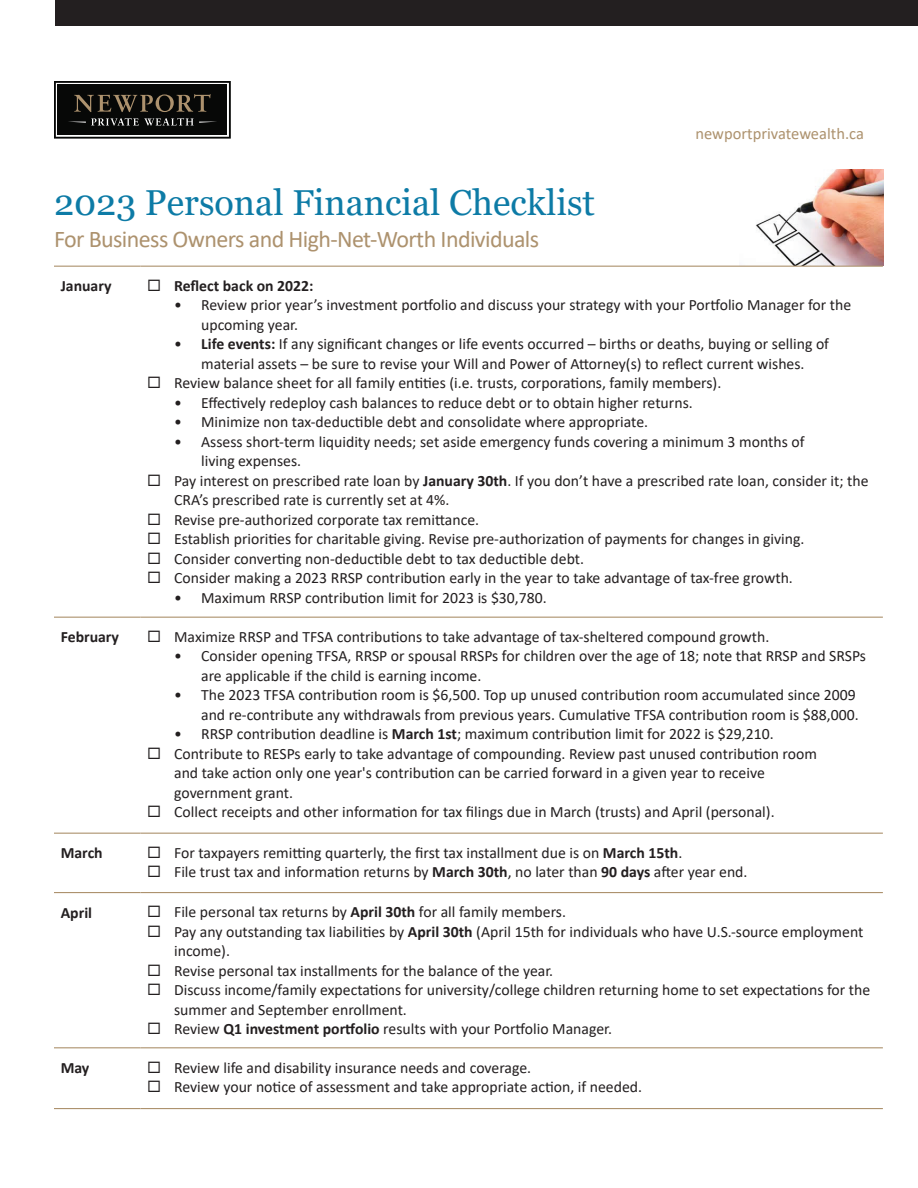
<style>
.page{position:relative;width:918px;height:1188px;background:#fff}
.page>*{position:absolute;margin:0;border:0;box-sizing:border-box;transform-origin:0 0}
.t1{font:36px "Georgia";color:#0d7ba6}
.t2{font:24px "Calibri";letter-spacing:-.025em;color:#ad926e}
.t3{font:16.5px "Calibri";color:#ad926e}
.t4{font:15.75px/19.5px "Calibri";color:#231f20}
.t5{font:700 15.75px "Calibri";color:#231f20}
.s1{font-weight:700}
</style>
<div class="page">
<div style="left:55px;top:0;width:863px;height:26px;background:#231f20"></div>
<img style="left:739px;top:170px;width:144px;height:96px">
<svg style="left:54px;top:81px;width:177px;height:58px"></svg>
<hr style="left:54px;top:833px;width:86px;height:1px;background:#ad926e">
<hr style="left:140px;top:833px;width:743px;height:1px;background:#ad926e">
<hr style="left:54px;top:892px;width:86px;height:1px;background:#ad926e">
<hr style="left:140px;top:892px;width:743px;height:1px;background:#ad926e">
<hr style="left:54px;top:266px;width:86px;height:1px;background:#ad926e">
<hr style="left:140px;top:266px;width:743px;height:1px;background:#ad926e">
<hr style="left:54px;top:617px;width:86px;height:1px;background:#ad926e">
<hr style="left:140px;top:617px;width:743px;height:1px;background:#ad926e">
<hr style="left:54px;top:1047px;width:86px;height:1px;background:#ad926e">
<hr style="left:140px;top:1047px;width:743px;height:1px;background:#ad926e">
<hr style="left:54px;top:1108px;width:86px;height:1px;background:#ad926e">
<hr style="left:140px;top:1108px;width:743px;height:1px;background:#ad926e">
<h1 class="t1" style="left:54px;top:181px;width:543px">2023 Personal Financial Checklist</h1>
<h2 class="t2" style="left:54px;top:223px;width:487px">For Business Owners and High-Net-Worth Individuals</h2>
<p class="t3" style="left:695px;top:122px;width:170px">newportprivatewealth.ca</p>
<p class="t5" style="left:61px;top:275px;width:52px">January</p>
<p class="t5" style="left:174px;top:275px;width:141px">Reflect back on 2022:</p>
<p class="t4" style="left:201px;top:295px;width:652px;text-indent:-27px">• Review prior year’s investment portfolio and discuss your strategy with your Portfolio Manager for the upcoming year.</p>
<p class="t4" style="left:174px;top:334px;width:656px">• <span class="s1">Life events:</span> If any significant changes or life events occurred – births or deaths, buying or selling of</p>
<p class="t4" style="left:201px;top:354px;width:605px">material assets – be sure to revise your Will and Power of Attorney(s) to reflect current wishes.</p>
<p class="t4" style="left:174px;top:373px;width:549px">Review balance sheet for all family entities (i.e. trusts, corporations, family members).</p>
<p class="t4" style="left:174px;top:393px;width:520px">• Effectively redeploy cash balances to reduce debt or to obtain higher returns.</p>
<p class="t4" style="left:174px;top:412px;width:476px">• Minimize non tax-deductible debt and consolidate where appropriate.</p>
<p class="t4" style="left:174px;top:432px;width:632px">• Assess short-term liquidity needs; set aside emergency funds covering a minimum 3 months of</p>
<p class="t4" style="left:201px;top:451px;width:102px">living expenses.</p>
<p class="t4" style="left:174px;top:471px;width:696px">Pay interest on prescribed rate loan by <span class="s1">January 30th</span>. If you don’t have a prescribed rate loan, consider it; the</p>
<p class="t4" style="left:174px;top:490px;width:277px">CRA’s prescribed rate is currently set at 4%.</p>
<p class="t4" style="left:174px;top:510px;width:307px">Revise pre-authorized corporate tax remittance.</p>
<p class="t4" style="left:174px;top:529px;width:632px">Establish priorities for charitable giving. Revise pre-authorization of payments for changes in giving.</p>
<p class="t4" style="left:174px;top:549px;width:412px">Consider converting non-deductible debt to tax deductible debt.</p>
<p class="t4" style="left:174px;top:568px;width:620px">Consider making a 2023 RRSP contribution early in the year to take advantage of tax-free growth.</p>
<p class="t4" style="left:174px;top:588px;width:374px">• Maximum RRSP contribution limit for 2023 is $30,780.</p>
<p class="t5" style="left:61px;top:626px;width:60px">February</p>
<p class="t4" style="left:174px;top:627px;width:597px">Maximize RRSP and TFSA contributions to take advantage of tax-sheltered compound growth.</p>
<p class="t4" style="left:201px;top:646px;width:666px;text-indent:-27px">• Consider opening TFSA, RRSP or spousal RRSPs for children over the age of 18; note that RRSP and SRSPs are applicable if the child is earning income.</p>
<p class="t4" style="left:174px;top:685px;width:686px;text-align:right">• The 2023 TFSA contribution room is $6,500. Top up unused contribution room accumulated since 2009 and re-contribute any withdrawals from previous years. Cumulative TFSA contribution room is $88,000.</p>
<p class="t4" style="left:174px;top:724px;width:644px">• RRSP contribution deadline is <span class="s1">March 1st</span>; maximum contribution limit for 2022 is $29,210.<br>Contribute to RESPs early to take advantage of compounding. Review past unused contribution room and take action only one year's contribution can be carried forward in a given year to receive government grant.<br>Collect receipts and other information for tax filings due in March (trusts) and April (personal).</p>
<p class="t5" style="left:61px;top:842px;width:43px">March</p>
<p class="t4" style="left:174px;top:843px;width:575px">For taxpayers remitting quarterly, the first tax installment due is on <span class="s1">March 15th</span>.<br>File trust tax and information returns by <span class="s1">March 30th</span>, no later than <span class="s1">90 days</span> after year end.</p>
<p class="t5" style="left:61px;top:901px;width:33px">April</p>
<p class="t4" style="left:174px;top:902px;width:698px">File personal tax returns by <span class="s1">April 30th</span> for all family members.<br>Pay any outstanding tax liabilities by <span class="s1">April 30th</span> (April 15th for individuals who have U.S.-source employment income).<br>Revise personal tax installments for the balance of the year.<br>Discuss income/family expectations for university/college children returning home to set expectations for the summer and September enrollment.<br>Review <span class="s1">Q1 investment portfolio</span> results with your Portfolio Manager.</p>
<p class="t5" style="left:61px;top:1057px;width:30px">May</p>
<p class="t4" style="left:174px;top:1057px;width:469px">Review life and disability insurance needs and coverage.<br>Review your notice of assessment and take appropriate action, if needed.</p>
</div>
